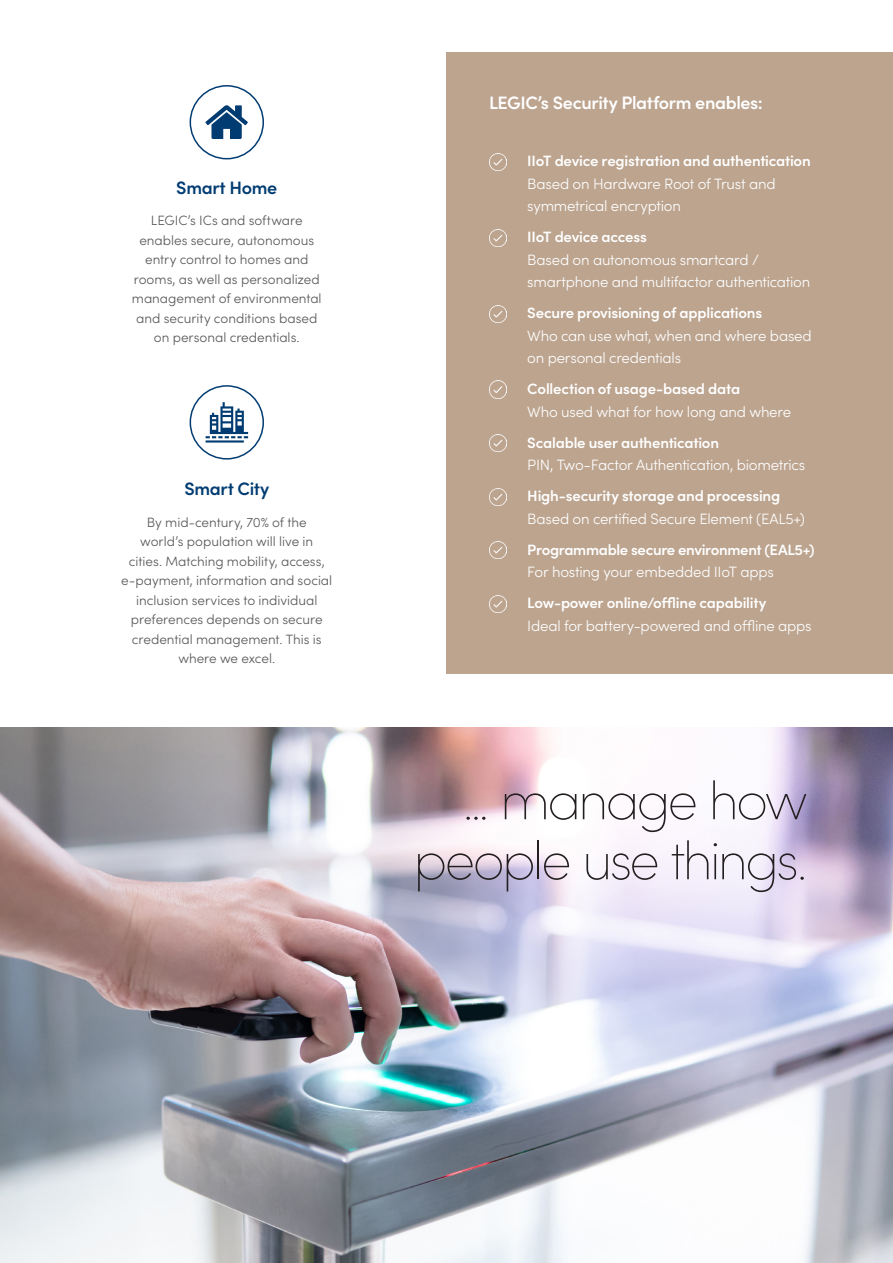
<style>
.page{position:relative;width:893px;height:1263px;background:#fff}
.page>*{position:absolute;margin:0;border:0;box-sizing:border-box;transform-origin:0 0}
.t1{font:200 54px "Sofia Pro";letter-spacing:-.05em;color:#231f20}
.t2{font:600 18px "Sofia Pro";letter-spacing:-.02em;color:#fff}
.t3{font:600 18px "Sofia Pro";letter-spacing:-.02em;color:#003c72}
.t4{font:300 15px/22.5px "Sofia Pro";letter-spacing:-.015em;color:#fff}
.t5{font:600 15px/22.5px "Sofia Pro";letter-spacing:-.025em;color:#fff}
.t6{font:300 13.5px/19.5px "Sofia Pro";color:#57585a;text-align:center}
.s1{font-weight:600}
.s2{font-weight:300}
</style>
<div class="page">
<img style="left:0;top:727px;width:893px;height:536px">
<div style="left:190px;top:85px;width:74px;height:74px;border:2px solid #003c72;border-radius:50%"></div>
<div style="left:190px;top:385px;width:74px;height:75px;border:2px solid #003c72;border-radius:50%"></div>
<svg style="left:206px;top:402px;width:42px;height:41px"></svg>
<svg style="left:205px;top:105px;width:43px;height:34px"></svg>
<div style="left:446px;top:52px;width:447px;height:622px;background:#bca48f"></div>
<img style="left:489px;top:153px;width:17px;height:17px">
<img style="left:489px;top:229px;width:17px;height:17px">
<img style="left:489px;top:305px;width:17px;height:17px">
<img style="left:489px;top:381px;width:17px;height:17px">
<img style="left:489px;top:434px;width:17px;height:17px">
<img style="left:489px;top:488px;width:17px;height:17px">
<img style="left:489px;top:541px;width:17px;height:17px">
<img style="left:489px;top:596px;width:17px;height:17px">
<p class="t3" style="left:176px;top:174px;width:103px">Smart Home</p>
<p class="t6" style="left:132px;top:210px;width:191px">LEGIC’s ICs and software enables secure, autonomous entry control to homes and rooms, as well as personalized management of environmental and security conditions based on personal credentials.</p>
<p class="t3" style="left:184px;top:475px;width:86px">Smart City</p>
<p class="t6" style="left:121px;top:511px;width:212px">By mid-century, 70% of the<br>world’s population will live in<br>cities. Matching mobility, access, e-payment, information and social inclusion services to individual preferences depends on secure credential management. This is where we excel.</p>
<p class="t2" style="left:489px;top:89px;width:275px">LEGIC’s Security Platform enables:</p>
<p class="t4" style="left:527px;top:149px;width:285px"><span class="s1">IIoT device registration and authentication<br></span>Based on Hardware Root of Trust and symmetrical encryption</p>
<p class="t4" style="left:527px;top:225px;width:285px"><span class="s1">IIoT device access<br></span>Based on autonomous smartcard / smartphone and multifactor authentication</p>
<p class="t4" style="left:527px;top:301px;width:286px"><span class="s1">Secure provisioning of applications<br></span>Who can use what, when and where based on personal credentials</p>
<p class="t4" style="left:527px;top:377px;width:265px"><span class="s1">Collection of usage-based data<br></span>Who used what for how long and where</p>
<p class="t4" style="left:527px;top:431px;width:280px"><span class="s1">Scalable user authentication<br></span>PIN, Two-Factor Authentication, biometrics</p>
<p class="t4" style="left:527px;top:484px;width:279px"><span class="s1">High-security storage and processing<br></span>Based on certified Secure Element (EAL5+)</p>
<p class="t5" style="left:527px;top:537px;width:289px">Programmable secure environment (EAL5+)<br><span class="s2">For hosting your embedded IIoT apps</span></p>
<p class="t4" style="left:527px;top:591px;width:286px"><span class="s1">Low-power online/offline capability<br></span>Ideal for battery-powered and offline apps</p>
<p class="t1" style="left:462px;top:762px;width:347px">... manage how</p>
<p class="t1" style="left:413px;top:822px;width:396px">people use things.</p>
</div>
